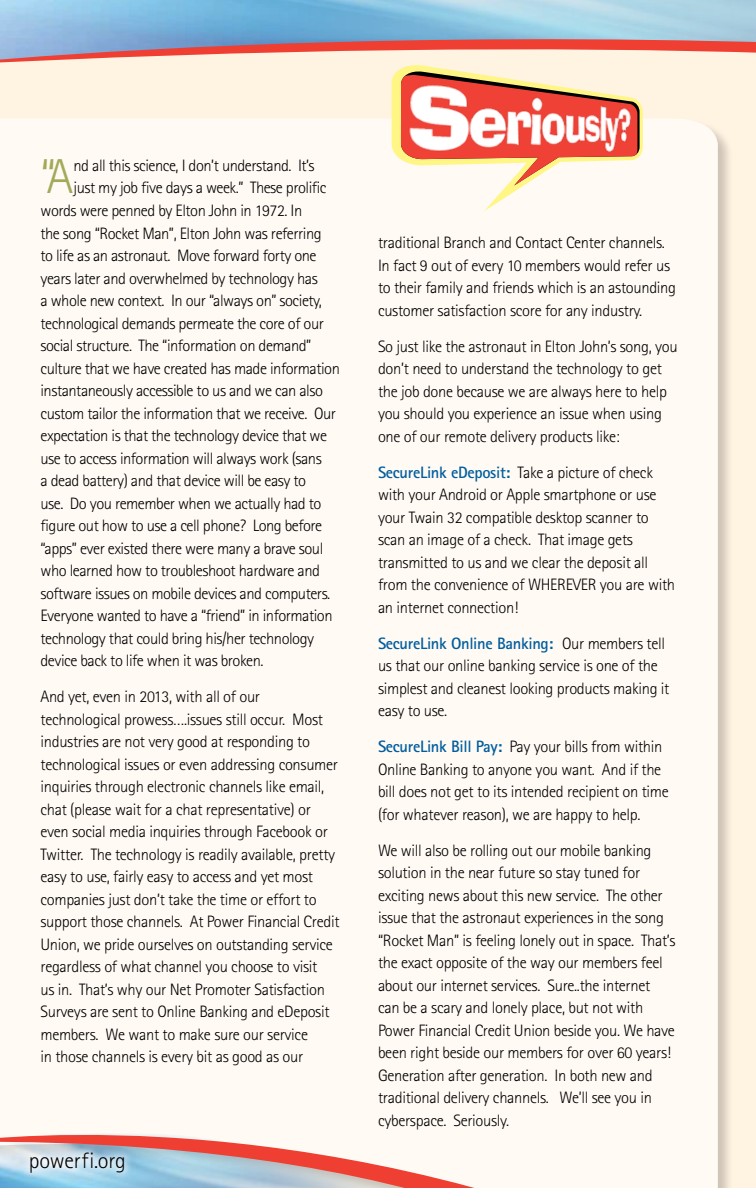
<style>
.page{position:relative;width:756px;height:1188px;background:#fff3e2}
.page>*{position:absolute;margin:0;border:0;box-sizing:border-box;transform-origin:0 0}
.t1{font:300 49.05px "Rotis Sans Serif";color:#a2aa59}
.t2{font:300 22.35px "Rotis Sans Serif";letter-spacing:-.01em;color:#000}
.t3{font:300 16.5px/22.5px "Rotis Sans Serif";letter-spacing:-.02em;color:#000}
.s1{font-weight:700;color:#005e9e}
</style>
<div class="page">
<svg style="left:0;top:0;width:756px;height:63px"></svg>
<div style="left:0;top:118px;width:734px;height:1070px;background:#000;opacity:.2"></div>
<div style="left:0;top:119px;width:718px;height:1069px;background:#fffaf4"></div>
<svg style="left:392px;top:65px;width:251px;height:146px;background:#fff8eb"></svg>
<svg style="left:401px;top:70px;width:239px;height:116px"></svg>
<img style="left:372px;top:79px;width:318px;height:79px">
<svg style="left:0;top:1082px;width:656px;height:106px;background:#f2e4e0"></svg>
<svg style="left:21px;top:1143px;width:113px;height:39px;background:#bbd3e2"></svg>
<h1 class="t1" style="left:40px;top:149px;width:34px">“A</h1>
<p class="t3" style="left:74px;top:154px;width:243px">nd all this science, I don’t understand. It’s</p>
<p class="t3" style="left:74px;top:177px;width:255px">just my job five days a week.” These prolific</p>
<p class="t3" style="left:40px;top:199px;width:263px">words were penned by Elton John in 1972. In</p>
<p class="t3" style="left:40px;top:222px;width:283px">the song “Rocket Man”, Elton John was referring</p>
<p class="t3" style="left:40px;top:244px;width:278px">to life as an astronaut. Move forward forty one</p>
<p class="t3" style="left:40px;top:267px;width:279px">years later and overwhelmed by technology has</p>
<p class="t3" style="left:40px;top:289px;width:283px">a whole new context. In our “always on” society,</p>
<p class="t3" style="left:40px;top:312px;width:285px">technological demands permeate the core of our</p>
<p class="t3" style="left:40px;top:334px;width:273px">social structure. The “information on demand”</p>
<p class="t3" style="left:40px;top:357px;width:301px">culture that we have created has made information</p>
<p class="t3" style="left:40px;top:379px;width:284px">instantaneously accessible to us and we can also</p>
<p class="t3" style="left:40px;top:402px;width:297px">custom tailor the information that we receive. Our</p>
<p class="t3" style="left:40px;top:424px;width:288px">expectation is that the technology device that we</p>
<p class="t3" style="left:40px;top:447px;width:283px">use to access information will always work (sans</p>
<p class="t3" style="left:40px;top:469px;width:267px">a dead battery) and that device will be easy to</p>
<p class="t3" style="left:40px;top:492px;width:283px">use. Do you remember when we actually had to</p>
<p class="t3" style="left:40px;top:514px;width:283px">figure out how to use a cell phone? Long before</p>
<p class="t3" style="left:40px;top:537px;width:284px">“apps” ever existed there were many a brave soul</p>
<p class="t3" style="left:40px;top:559px;width:281px">who learned how to troubleshoot hardware and</p>
<p class="t3" style="left:40px;top:582px;width:291px">software issues on mobile devices and computers.</p>
<p class="t3" style="left:40px;top:604px;width:294px">Everyone wanted to have a “friend” in information</p>
<p class="t3" style="left:40px;top:627px;width:275px">technology that could bring his/her technology</p>
<p class="t3" style="left:40px;top:649px;width:225px">device back to life when it was broken.</p>
<p class="t3" style="left:40px;top:685px;width:301px">And yet, even in 2013, with all of our technological prowess….issues still occur. Most industries are not very good at responding to technological issues or even addressing consumer inquiries through electronic channels like email, chat (please wait for a chat representative) or even social media inquiries through Facebook or Twitter. The technology is readily available, pretty easy to use, fairly easy to access and yet most companies just don’t take the time or effort to support those channels. At Power Financial Credit Union, we pride ourselves on outstanding service regardless of what channel you choose to visit<br>us in. That’s why our Net Promoter Satisfaction Surveys are sent to Online Banking and eDeposit members. We want to make sure our service<br>in those channels is every bit as good as our</p>
<h2 class="t2" style="left:29px;top:1148px;width:99px">powerfi.org</h2>
<p class="t3" style="left:378px;top:231px;width:300px">traditional Branch and Contact Center channels.<br>In fact 9 out of every 10 members would refer us to their family and friends which is an astounding customer satisfaction score for any industry.</p>
<p class="t3" style="left:378px;top:335px;width:301px">So just like the astronaut in Elton John’s song, you don’t need to understand the technology to get the job done because we are always here to help you should you experience an issue when using one of our remote delivery products like:</p>
<p class="t3" style="left:378px;top:461px;width:299px"><span class="s1">SecureLink eDeposit:</span> Take a picture of check with your Android or Apple smartphone or use your Twain 32 compatible desktop scanner to scan an image of a check. That image gets transmitted to us and we clear the deposit all from the convenience of WHEREVER you are with an internet connection!</p>
<p class="t3" style="left:378px;top:632px;width:293px"><span class="s1">SecureLink Online Banking:</span> Our members tell us that our online banking service is one of the simplest and cleanest looking products making it easy to use.</p>
<p class="t3" style="left:378px;top:735px;width:292px"><span class="s1">SecureLink Bill Pay:</span> Pay your bills from within Online Banking to anyone you want. And if the bill does not get to its intended recipient on time (for whatever reason), we are happy to help.</p>
<p class="t3" style="left:378px;top:839px;width:299px">We will also be rolling out our mobile banking solution in the near future so stay tuned for exciting news about this new service. The other issue that the astronaut experiences in the song “Rocket Man” is feeling lonely out in space. That’s the exact opposite of the way our members feel about our internet services. Sure..the internet can be a scary and lonely place, but not with Power Financial Credit Union beside you. We have been right beside our members for over 60 years!<br>Generation after generation. In both new and traditional delivery channels. We’ll see you in cyberspace. Seriously.</p>
</div>
